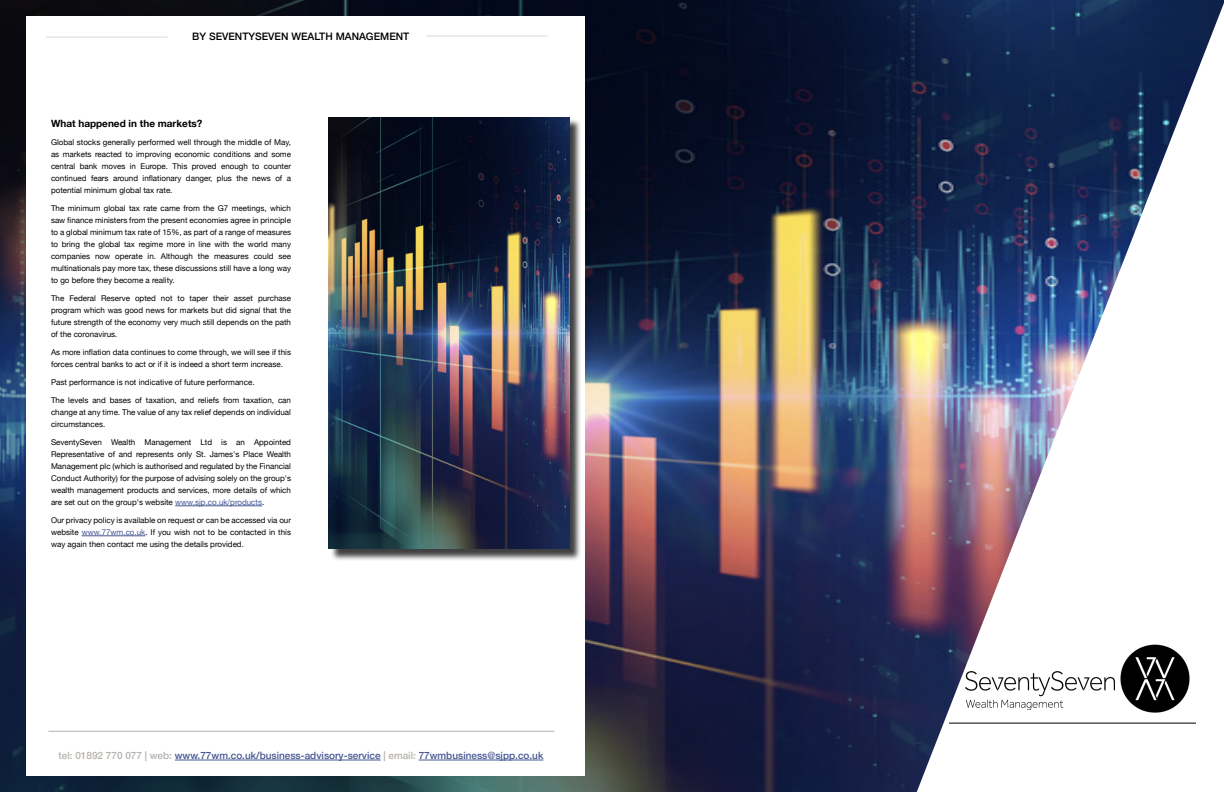
<style>
.page{position:relative;width:1224px;height:792px;background:#fff}
.page>*{position:absolute;margin:0;border:0;box-sizing:border-box;transform-origin:0 0}
.t1{font:500 10.3px "Helvetica Neue";color:#000}
.t2{font:500 10px "Helvetica Neue";color:#465792}
.t3{font:700 10px "Helvetica Neue";color:#000}
.t4{font:8px/12px "Helvetica Neue";color:#000;text-align:justify}
.s1{color:#465792}
.s2{color:#b5b1ad}
</style>
<div class="page">
<img style="left:0;top:0;width:1224px;height:792px">
<img style="left:917px;top:3px;width:307px;height:789px">
<img style="left:1115px;top:641px;width:80px;height:74px">
<img style="left:965px;top:672px;width:149px;height:37px">
<hr style="left:949px;top:723px;width:247px;height:1px;background:#000">
<div style="left:27px;top:16px;width:558px;height:760px;background:#fff"></div>
<hr style="left:175px;top:506px;width:87px;height:1px;background:#465792">
<hr style="left:82px;top:536px;width:63px;height:1px;background:#465792">
<hr style="left:175px;top:760px;width:206px;height:1px;background:#465792">
<hr style="left:419px;top:760px;width:124px;height:1px;background:#465792">
<hr style="left:48px;top:731px;width:506px;height:1px;background:#b5b1ad">
<hr style="left:46px;top:37px;width:122px;height:1px;background:#b5b1ad">
<hr style="left:426px;top:36px;width:122px;height:1px;background:#b5b1ad">
<div style="left:330px;top:119px;width:252px;height:442px;background:#000;opacity:.75"></div>
<img style="left:329px;top:117px;width:240px;height:432px">
<p class="t1" style="left:192px;top:28px;width:219px">BY SEVENTYSEVEN WEALTH MANAGEMENT</p>
<p class="t3" style="left:51px;top:116px;width:153px">What happened in the markets?</p>
<p class="t4" style="left:51px;top:137px;width:242px">Global stocks generally performed well through the middle of May, as markets reacted to improving economic conditions and some central bank moves in Europe. This proved enough to counter continued fears around inflationary danger, plus the news of a potential minimum global tax rate.</p>
<p class="t4" style="left:51px;top:203px;width:242px">The minimum global tax rate came from the G7 meetings, which saw finance ministers from the present economies agree in principle to a global minimum tax rate of 15%, as part of a range of measures to bring the global tax regime more in line with the world many companies now operate in. Although the measures could see multinationals pay more tax, these discussions still have a long way to go before they become a reality.</p>
<p class="t4" style="left:51px;top:293px;width:242px">The Federal Reserve opted not to taper their asset purchase program which was good news for markets but did signal that the future strength of the economy very much still depends on the path of the coronavirus.</p>
<p class="t4" style="left:51px;top:347px;width:242px">As more inflation data continues to come through, we will see if this forces central banks to act or if it is indeed a short term increase.</p>
<p class="t4" style="left:51px;top:377px;width:205px">Past performance is not indicative of future performance.</p>
<p class="t4" style="left:51px;top:395px;width:242px">The levels and bases of taxation, and reliefs from taxation, can change at any time. The value of any tax relief depends on individual circumstances.</p>
<p class="t4" style="left:51px;top:437px;width:242px">SeventySeven Wealth Management Ltd is an Appointed Representative of and represents only St. James's Place Wealth Management plc (which is authorised and regulated by the Financial Conduct Authority) for the purpose of advising solely on the group's wealth management products and services, more details of which are set out on the group's website <span class="s1">www.sjp.co.uk/products</span>.</p>
<p class="t4" style="left:51px;top:515px;width:242px">Our privacy policy is available on request or can be accessed via our website <span class="s1">www.77wm.co.uk</span>. If you wish not to be contacted in this way again then contact me using the details provided.</p>
<p class="t2" style="left:58px;top:748px;width:486px"><span class="s2">tel: 01892 770 077 | web:</span> www.77wm.co.uk/business-advisory-service <span class="s2">| email:</span> 77wmbusiness@sjpp.co.uk</p>
</div>
